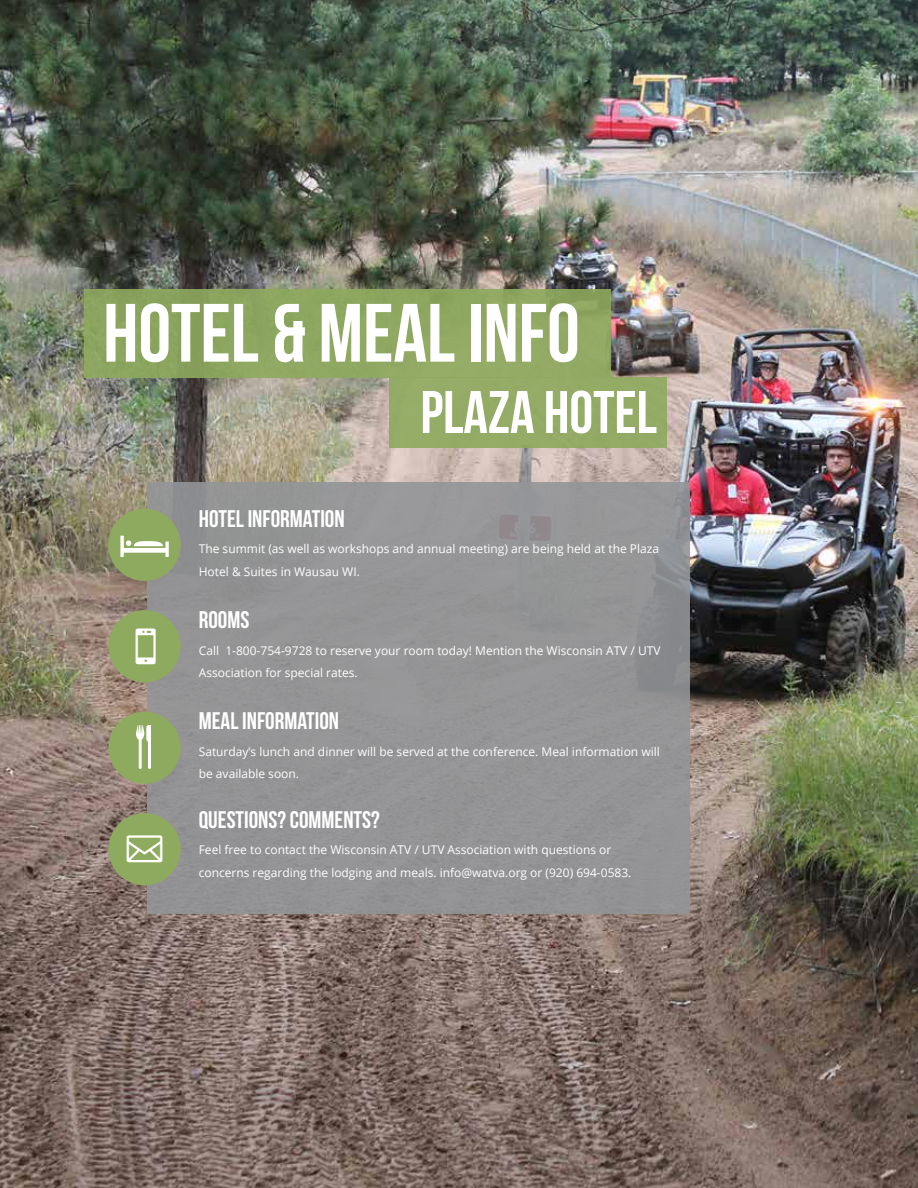
<style>
.page{position:relative;width:918px;height:1188px;background:#fff}
.page>*{position:absolute;margin:0;border:0;box-sizing:border-box;transform-origin:0 0}
.t1{font:82.5px "Bebas Neue";color:#fff}
.t2{font:60px "Bebas Neue";color:#fff}
.t3{font:24px "Bebas Neue";color:#fff}
.t4{font:12px/22.5px "Open Sans";color:#fff}
</style>
<div class="page">
<img style="left:0;top:0;width:918px;height:1188px">
<div style="left:84px;top:289px;width:526px;height:88px;background:#8eaa5e"></div>
<div style="left:147px;top:482px;width:542px;height:432px;background:#939598"></div>
<div style="left:389px;top:377px;width:278px;height:71px;background:#94ac67"></div>
<div style="left:108px;top:509px;width:73px;height:72px;background:#8eaa5e;border-radius:50%"></div>
<div style="left:108px;top:610px;width:73px;height:72px;background:#8eaa5e;border-radius:50%"></div>
<div style="left:108px;top:712px;width:73px;height:72px;background:#8eaa5e;border-radius:50%"></div>
<div style="left:108px;top:813px;width:73px;height:72px;background:#8eaa5e;border-radius:50%"></div>
<h1 class="t1" style="left:103px;top:288px;width:478px">HOTEL &amp; MEAL INFO</h1>
<h2 class="t2" style="left:420px;top:379px;width:238px">PLAZA HOTEL</h2>
<h3 class="t3" style="left:199px;top:505px;width:147px">HOTEL INFORMATION</h3>
<p class="t4" style="left:199px;top:538px;width:462px">The summit (as well as workshops and annual meeting) are being held at the Plaza<br>Hotel &amp; Suites in Wausau WI.</p>
<h3 class="t3" style="left:199px;top:607px;width:52px">ROOMS</h3>
<p class="t4" style="left:199px;top:639px;width:463px">Call 1-800-754-9728 to reserve your room today! Mention the Wisconsin ATV / UTV<br>Association for special rates.</p>
<h3 class="t3" style="left:199px;top:708px;width:142px">MEAL INFORMATION</h3>
<p class="t4" style="left:199px;top:740px;width:463px">Saturday’s lunch and dinner will be served at the conference. Meal information will be available soon.</p>
<h3 class="t3" style="left:199px;top:806px;width:183px">QUESTIONS? COMMENTS?</h3>
<p class="t4" style="left:199px;top:838px;width:434px">Feel free to contact the Wisconsin ATV / UTV Association with questions or concerns regarding the lodging and meals. info@watva.org or (920) 694-0583.</p>
</div>
